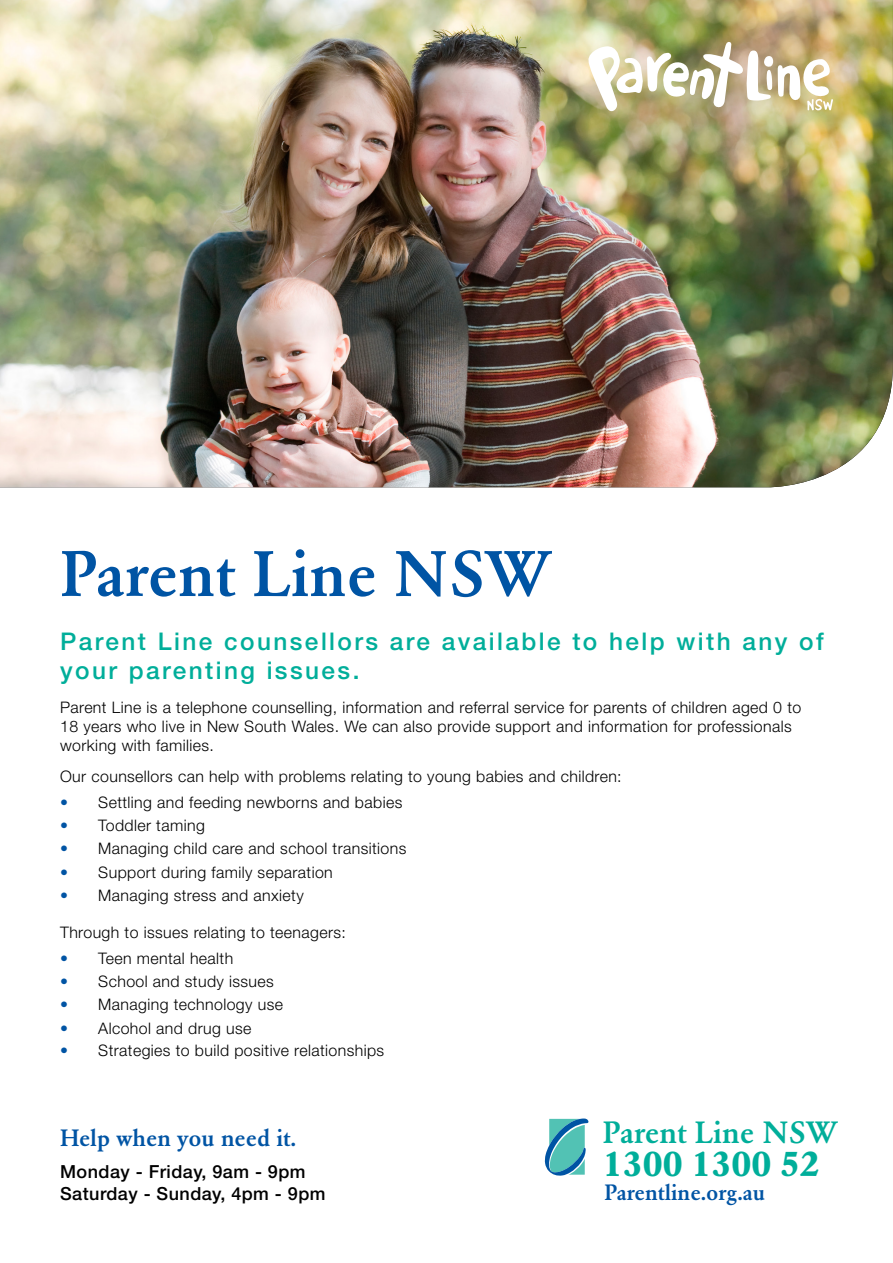
<style>
.page{position:relative;width:893px;height:1263px;background:#fff}
.page>*{position:absolute;margin:0;border:0;box-sizing:border-box;transform-origin:0 0}
.t1{font:500 63.6px "Garamond BE";color:#0054a4}
.t2{font:700 35.55px "Garamond BE";color:#00ae9a}
.t3{font:500 30.45px "Garamond BE";color:#00ae9a}
.t4{font:500 24.45px/29.2px "Helvetica Neue LT Std";letter-spacing:.1em;color:#00ae9a}
.t5{font:500 23.4px "Garamond BE";color:#0054a4}
.t6{font:500 21.9px "Garamond BE";color:#0054a4}
.t7{font:500 18px/21.6px "Helvetica Neue LT Std";letter-spacing:.025em;color:#000}
.t8{font:300 15.9px/19px "Helvetica Neue LT Std";letter-spacing:.025em;color:#000}
.s1{color:#0054a4}
</style>
<div class="page">
<img style="left:0;top:0;width:893px;height:487px">
<svg style="left:545px;top:1118px;width:43px;height:58px"></svg>
<svg style="left:587px;top:42px;width:246px;height:70px"></svg>
<h1 class="t1" style="left:60px;top:537px;width:493px">Parent Line NSW</h1>
<h3 class="t4" style="left:60px;top:626px;width:765px">Parent Line counsellors are available to help with any of your parenting issues.</h3>
<p class="t8" style="left:60px;top:698px;width:743px">Parent Line is a telephone counselling, information and referral service for parents of children aged 0 to<br>18 years who live in New South Wales. We can also provide support and information for professionals working with families.</p>
<p class="t8" style="left:60px;top:767px;width:563px">Our counsellors can help with problems relating to young babies and children:</p>
<p class="t8" style="left:60px;top:792px;width:344px"><span class="s1">•</span> Settling and feeding newborns and babies</p>
<p class="t8" style="left:60px;top:815px;width:146px"><span class="s1">•</span> Toddler taming</p>
<p class="t8" style="left:60px;top:839px;width:348px"><span class="s1">•</span> Managing child care and school transitions</p>
<p class="t8" style="left:60px;top:862px;width:274px"><span class="s1">•</span> Support during family separation</p>
<p class="t8" style="left:60px;top:885px;width:245px"><span class="s1">•</span> Managing stress and anxiety</p>
<p class="t8" style="left:60px;top:922px;width:287px">Through to issues relating to teenagers:</p>
<p class="t8" style="left:60px;top:948px;width:175px"><span class="s1">•</span> Teen mental health</p>
<p class="t8" style="left:60px;top:971px;width:215px"><span class="s1">•</span> School and study issues</p>
<p class="t8" style="left:60px;top:995px;width:224px"><span class="s1">•</span> Managing technology use</p>
<p class="t8" style="left:60px;top:1018px;width:193px"><span class="s1">•</span> Alcohol and drug use</p>
<p class="t8" style="left:60px;top:1040px;width:326px"><span class="s1">•</span> Strategies to build positive relationships</p>
<h3 class="t5" style="left:60px;top:1124px;width:238px">Help when you need it.</h3>
<p class="t7" style="left:60px;top:1160px;width:267px">Monday - Friday, 9am - 9pm<br>Saturday - Sunday, 4pm - 9pm</p>
<h3 class="t3" style="left:603px;top:1115px;width:237px">Parent Line NSW</h3>
<h2 class="t2" style="left:603px;top:1143px;width:219px">1300 1300 52</h2>
<h3 class="t6" style="left:604px;top:1179px;width:162px">Parentline.org.au</h3>
</div>
